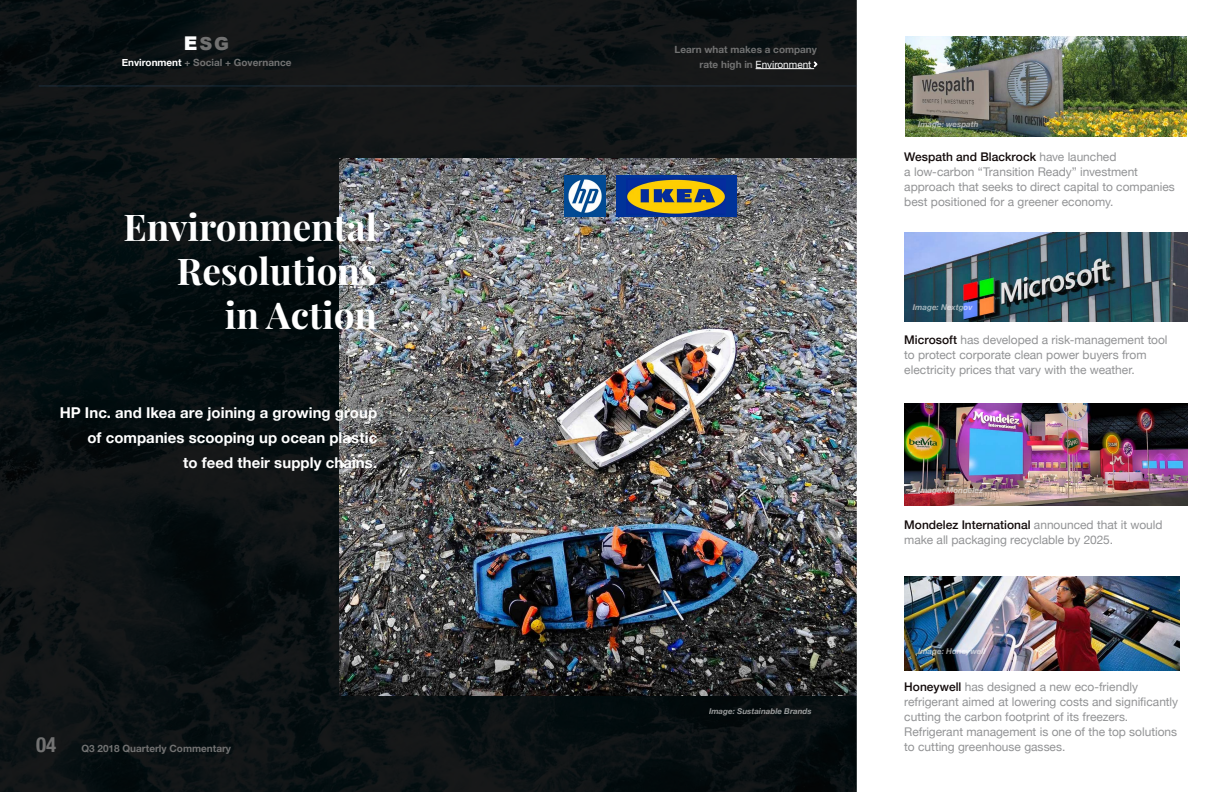
<style>
.page{position:relative;width:1224px;height:792px;background:#fff}
.page>*{position:absolute;margin:0;border:0;box-sizing:border-box;transform-origin:0 0}
.t1{font:700 36.9px/43.8px "Playfair Display";color:#fff;text-align:right}
.t2{font:900 17.9px "Arial";color:#717171}
.t3{font:700 14.9px/24.9px "Helvetica Neue";letter-spacing:.005em;color:#fff;text-align:right}
.t4{font:12px/14.9px "Helvetica Neue";color:#929395}
.t5{font:700 10px/14.9px "Helvetica Neue";color:#727272}
.t6{font:italic 700 8px "Helvetica Neue";color:#fff}
.s1{font-size:18.9px;color:#fff}
.s2{color:#fff}
.s3{font-stretch:condensed;font-size:21px}
.s4{font-weight:400;color:#fff}
.s5{font-weight:500;color:#120a0a}
</style>
<div class="page">
<div style="left:0;top:0;width:1224px;height:792px;background:linear-gradient(to bottom,#0d1315,#0a1012)"></div>
<img style="left:340px;top:158px;width:516px;height:538px">
<svg style="left:856px;top:0;width:368px;height:792px"></svg>
<img style="left:906px;top:36px;width:281px;height:101px">
<img style="left:904px;top:232px;width:284px;height:90px">
<img style="left:904px;top:403px;width:284px;height:102px">
<img style="left:904px;top:577px;width:275px;height:94px">
<img style="left:564px;top:176px;width:42px;height:41px">
<div style="left:616px;top:176px;width:121px;height:41px;background:#039"></div>
<img style="left:627px;top:179px;width:98px;height:35px">
<hr style="left:756px;top:68px;width:58px;height:1px;background:#fff">
<svg style="left:814px;top:62px;width:3px;height:5px"></svg>
<hr style="left:39px;top:86px;width:818px;height:1px;background:#365a7d">
<h2 class="t2" style="left:184px;top:30px;width:47px"><span class="s1">E</span>SG</h2>
<p class="t5" style="left:122px;top:55px;width:171px"><span class="s2">Environment</span> + Social + Governance</p>
<h1 class="t1" style="left:123px;top:205px;width:255px">Environmental<br>Resolutions<br>in Action</h1>
<p class="t3" style="left:60px;top:401px;width:319px">HP Inc. and Ikea are joining a growing group of companies scooping up ocean plastic<br>to feed their supply chains.</p>
<p class="t5" style="left:36px;top:741px;width:197px"><span class="s3">04</span> Q3 2018 Quarterly Commentary</p>
<p class="t5" style="left:700px;top:42px;width:119px;text-indent:-25px">Learn what makes a company rate high in <span class="s4">Environment</span></p>
<p class="t6" style="left:709px;top:704px;width:104px">Image: Sustainable Brands</p>
<p class="t6" style="left:918px;top:118px;width:62px">Image: wespath</p>
<p class="t4" style="left:904px;top:150px;width:272px"><span class="s5">Wespath and Blackrock</span> have launched<br>a low-carbon “Transition Ready” investment approach that seeks to direct capital to companies best positioned for a greener economy.</p>
<p class="t6" style="left:913px;top:301px;width:61px">Image: Nextgov</p>
<p class="t4" style="left:904px;top:333px;width:265px"><span class="s5">Microsoft</span> has developed a risk-management tool to protect corporate clean power buyers from electricity prices that vary with the weather.</p>
<p class="t6" style="left:918px;top:484px;width:67px">Image: Mondelez</p>
<p class="t4" style="left:904px;top:518px;width:260px"><span class="s5">Mondelez International</span> announced that it would make all packaging recyclable by 2025.</p>
<p class="t6" style="left:918px;top:645px;width:69px">Image: Honeywell</p>
<p class="t4" style="left:904px;top:680px;width:275px"><span class="s5">Honeywell</span> has designed a new eco-friendly refrigerant aimed at lowering costs and significantly cutting the carbon footprint of its freezers.<br>Refrigerant management is one of the top solutions to cutting greenhouse gasses.</p>
</div>
